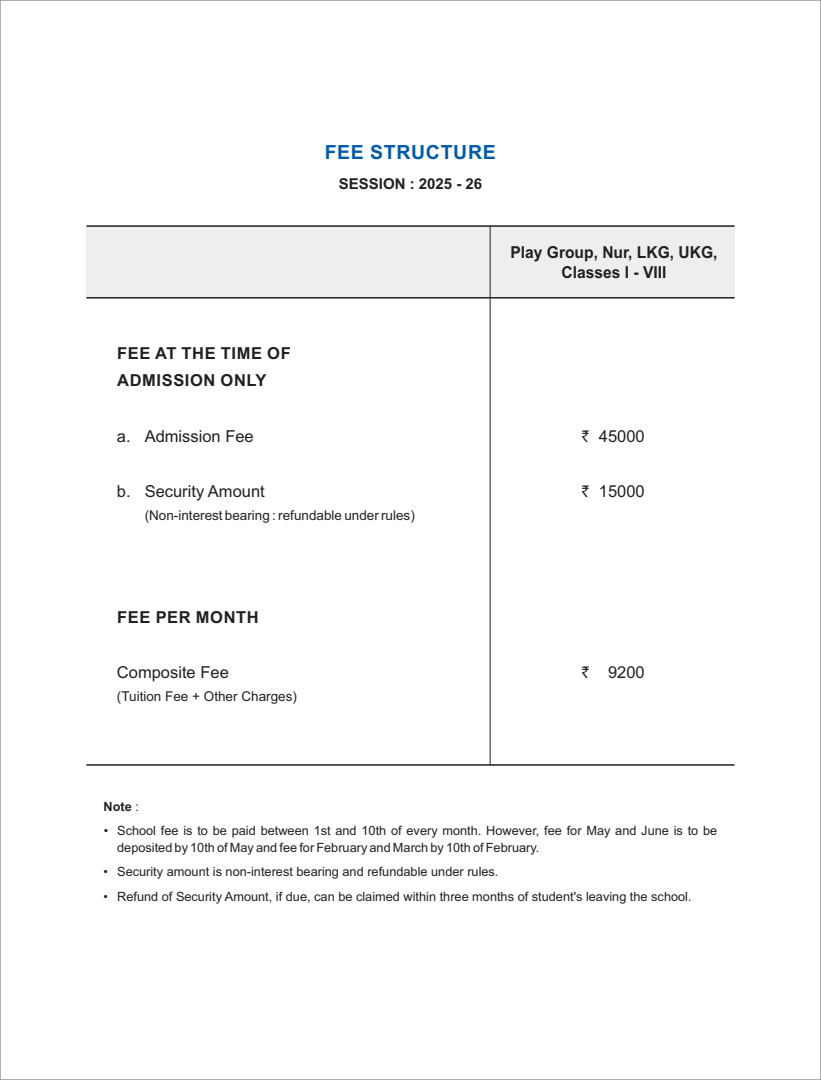
<style>
.page{position:relative;width:821px;height:1080px;background:#fff}
.page>*{position:absolute;margin:0;border:0;box-sizing:border-box;transform-origin:0 0}
.t1{font:700 19.5px "Arial";letter-spacing:.035em;color:#015aaa}
.t2{font:16.5px "Arial";color:#231f20}
.t3{font:700 16.5px "Arial";letter-spacing:.035em;color:#231f20}
.t4{font:700 16.5px/20.2px "Arial";color:#231f20;text-align:center;scale:.94 1}
.t5{font:700 15px "Arial";color:#231f20}
.t6{font:13.5px "Arial";color:#231f20}
.t7{font:12.75px/17.1px "Arial";color:#231f20}
.t8{font:700 12.75px "Arial";color:#231f20}
.s1{font-family:"Rupee"}
.s2{font-weight:400}
</style>
<div class="page">
<div style="left:86px;top:226px;width:648px;height:72px;background:#eeeeef"></div>
<hr style="left:86px;top:297px;width:648px;height:2px;background:#231f20">
<hr style="left:86px;top:225px;width:648px;height:2px;background:#231f20">
<hr style="left:86px;top:764px;width:648px;height:2px;background:#231f20">
<hr style="left:490px;top:226px;width:1px;height:539px;background:#231f20">
<h1 class="t1" style="left:325px;top:144px;width:173px">FEE STRUCTURE</h1>
<p class="t3" style="left:117px;top:347px;width:175px">FEE AT THE TIME OF</p>
<p class="t3" style="left:117px;top:374px;width:151px">ADMISSION ONLY</p>
<p class="t5" style="left:339px;top:178px;width:145px">SESSION : 2025 - 26</p>
<p class="t4" style="left:510px;top:243px;width:222px">Play Group, Nur, LKG, UKG,<br>Classes I - VIII</p>
<p class="t2" style="left:117px;top:430px;width:138px">a. Admission Fee</p>
<p class="t2" style="left:581px;top:430px;width:65px"><span class="s1">`</span> 45000</p>
<p class="t2" style="left:117px;top:485px;width:149px">b. Security Amount</p>
<p class="t2" style="left:581px;top:485px;width:65px"><span class="s1">`</span> 15000</p>
<p class="t6" style="left:145px;top:511px;width:272px">(Non-interest bearing : refundable under rules)</p>
<p class="t3" style="left:117px;top:611px;width:143px">FEE PER MONTH</p>
<p class="t2" style="left:117px;top:666px;width:113px">Composite Fee</p>
<p class="t2" style="left:581px;top:666px;width:65px"><span class="s1">`</span> 9200</p>
<p class="t6" style="left:117px;top:692px;width:181px">(Tuition Fee + Other Charges)</p>
<p class="t8" style="left:104px;top:802px;width:37px">Note <span class="s2">:</span></p>
<p class="t7" style="left:117px;top:823px;width:602px;text-indent:-13px">• School fee is to be paid between 1st and 10th of every month. However, fee for May and June is to be deposited by 10th of May and fee for February and March by 10th of February.</p>
<p class="t7" style="left:104px;top:865px;width:396px">• Security amount is non-interest bearing and refundable under rules.</p>
<p class="t7" style="left:104px;top:889px;width:589px">• Refund of Security Amount, if due, can be claimed within three months of student's leaving the school.</p>
</div>
